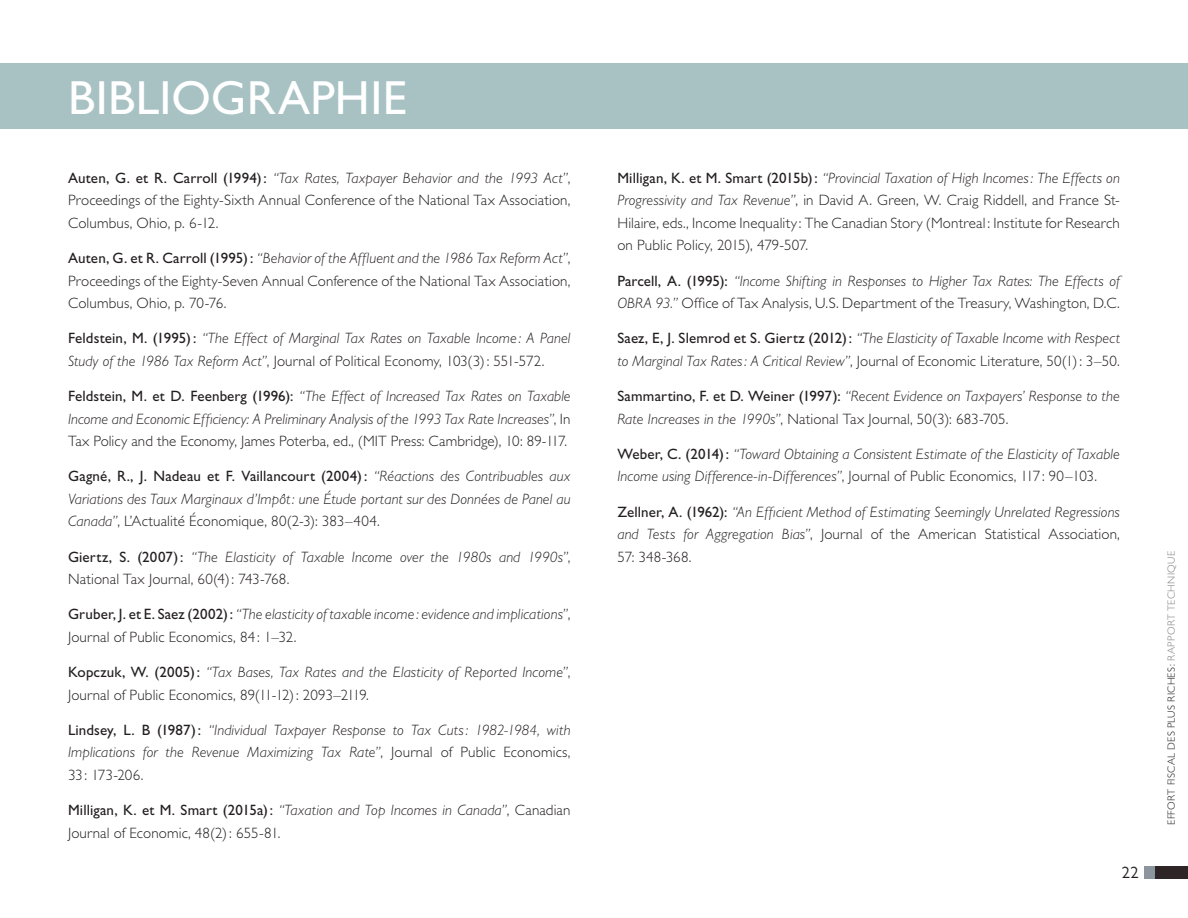
<style>
.page{position:relative;width:1188px;height:918px;background:#fff}
.page>*{position:absolute;margin:0;border:0;box-sizing:border-box;transform-origin:0 0}
.S_E_C_T_I_O_N{font:500 48px "Gill Sans MT Pro";letter-spacing:.01em;color:#fff}
.t1{font:16.5px "Gill Sans MT Pro";color:#231f20}
.Texte_régulier{font:italic 300 15px/22.5px "Gill Sans Std";letter-spacing:.005em;color:#231f20}
.Texte_régulier-2{font:300 15px/22.5px "Gill Sans Std";letter-spacing:.01em;color:#231f20;text-align:justify}
.t2{font:300 10.5px "Gill Sans Std";letter-spacing:.035em;color:#231f20}
.s1{font-weight:400}
.s2{font-style:italic}
.s3{font-weight:400;font-style:normal}
.s4{font-style:normal}
.s5{color:#808285}
</style>
<div class="page">
<div style="left:1145px;top:866px;width:43px;height:12px;background:#2d2526"></div>
<div style="left:1145px;top:866px;width:10px;height:12px;background:#8c959e"></div>
<div style="left:0;top:64px;width:1188px;height:65px;background:#a8c2c3"></div>
<p class="S_E_C_T_I_O_N" style="left:68px;top:69px;width:341px">BIBLIOGRAPHIE</p>
<p class="Texte_régulier-2" style="left:68px;top:167px;width:504px"><span class="s1">Auten, G. et R. Carroll (1994):</span> <span class="s2">“Tax Rates, Taxpayer Behavior and the 1993 Act”</span>, Proceedings of the Eighty-Sixth Annual Conference of the National Tax Association, Columbus, Ohio, p. 6-12.</p>
<p class="Texte_régulier-2" style="left:68px;top:247px;width:504px"><span class="s1">Auten, G. et R. Carroll (1995):</span> <span class="s2">“Behavior of the Affluent and the 1986 Tax Reform Act”</span>, Proceedings of the Eighty-Seven Annual Conference of the National Tax Association, Columbus, Ohio, p. 70-76.</p>
<p class="Texte_régulier" style="left:68px;top:327px;width:504px"><span class="s3">Feldstein, M. (1995):</span> “The Effect of Marginal Tax Rates on Taxable Income : A Panel<br>Study of the 1986 Tax Reform Act”<span class="s4">, Journal of Political Economy, 103(3): 551-572.</span></p>
<p class="Texte_régulier" style="left:68px;top:385px;width:504px;text-align:justify"><span class="s3">Feldstein, M. et D. Feenberg (1996):</span> “The Effect of Increased Tax Rates on Taxable Income and Economic Efficiency: A Preliminary Analysis of the 1993 Tax Rate Increases”<span class="s4">, In Tax Policy and the Economy, James Poterba, ed., (MIT Press: Cambridge), 10: 89-117.</span></p>
<p class="Texte_régulier" style="left:68px;top:465px;width:504px;text-align:justify"><span class="s3">Gagné, R., J. Nadeau et F. Vaillancourt (2004):</span> “Réactions des Contribuables aux Variations des Taux Marginaux d’Impôt: une Étude portant sur des Données de Panel au Canada”<span class="s4">, L’Actualité Économique, 80(2-3): 383–404.</span></p>
<p class="Texte_régulier" style="left:68px;top:545px;width:504px"><span class="s3">Giertz, S. (2007):</span> “The Elasticity of Taxable Income over the 1980s and 1990s”<span class="s4">,<br>National Tax Journal, 60(4): 743-768.</span></p>
<p class="Texte_régulier" style="left:68px;top:603px;width:504px"><span class="s3">Gruber, J. et E. Saez (2002):</span> “The elasticity of taxable income : evidence and implications”<span class="s4">,<br>Journal of Public Economics, 84 : 1–32.</span></p>
<p class="Texte_régulier" style="left:68px;top:661px;width:504px"><span class="s3">Kopczuk, W. (2005):</span> “Tax Bases, Tax Rates and the Elasticity of Reported Income”<span class="s4">,<br>Journal of Public Economics, 89(11-12): 2093–2119.</span></p>
<p class="Texte_régulier" style="left:68px;top:719px;width:504px;text-align:justify"><span class="s3">Lindsey, L. B (1987):</span> “Individual Taxpayer Response to Tax Cuts: 1982-1984, with Implications for the Revenue Maximizing Tax Rate”<span class="s4">, Journal of Public Economics, 33 : 173-206.</span></p>
<p class="Texte_régulier-2" style="left:68px;top:799px;width:504px"><span class="s1">Milligan, K. et M. Smart (2015a):</span> <span class="s2">“Taxation and Top Incomes in Canada”</span>, Canadian<br>Journal of Economic, 48(2): 655-81.</p>
<p class="Texte_régulier-2" style="left:617px;top:167px;width:504px"><span class="s1">Milligan, K. et M. Smart (2015b):</span> <span class="s2">“Provincial Taxation of High Incomes: The Effects on Progressivity and Tax Revenue”</span>, in David A. Green, W. Craig Riddell, and France St-Hilaire, eds., Income Inequality : The Canadian Story (Montreal : Institute for Research on Public Policy, 2015), 479-507.</p>
<p class="Texte_régulier" style="left:617px;top:269px;width:504px"><span class="s3">Parcell, A. (1995):</span> “Income Shifting in Responses to Higher Tax Rates: The Effects of<br>OBRA 93.” <span class="s4">Office of Tax Analysis, U.S. Department of the Treasury, Washington, D.C.</span></p>
<p class="Texte_régulier" style="left:617px;top:327px;width:504px"><span class="s3">Saez, E, J. Slemrod et S. Giertz (2012):</span> “The Elasticity of Taxable Income with Respect to Marginal Tax Rates: A Critical Review”<span class="s4">, Journal of Economic Literature, 50(1): 3–50.</span></p>
<p class="Texte_régulier" style="left:617px;top:385px;width:504px"><span class="s3">Sammartino, F. et D. Weiner (1997):</span> “Recent Evidence on Taxpayers’ Response to the<br>Rate Increases in the 1990s”<span class="s4">, National Tax Journal, 50(3): 683-705.</span></p>
<p class="Texte_régulier" style="left:617px;top:443px;width:504px"><span class="s3">Weber, C. (2014):</span> “Toward Obtaining a Consistent Estimate of the Elasticity of Taxable<br>Income using Difference-in-Differences”<span class="s4">, Journal of Public Economics, 117 : 90–103.</span></p>
<p class="Texte_régulier" style="left:617px;top:500px;width:504px;text-align:justify"><span class="s3">Zellner, A. (1962):</span> “An Efficient Method of Estimating Seemingly Unrelated Regressions and Tests for Aggregation Bias”<span class="s4">, Journal of the American Statistical Association, 57: 348-368.</span></p>
<p class="t1" style="left:1122px;top:863px;width:18px">22</p>
<p class="t2" style="left:1166px;top:825px;width:276px;rotate:-90deg">EFFORT FISCAL DES PLUS RICHES: <span class="s5">RAPPORT TECHNIQUE</span></p>
</div>
